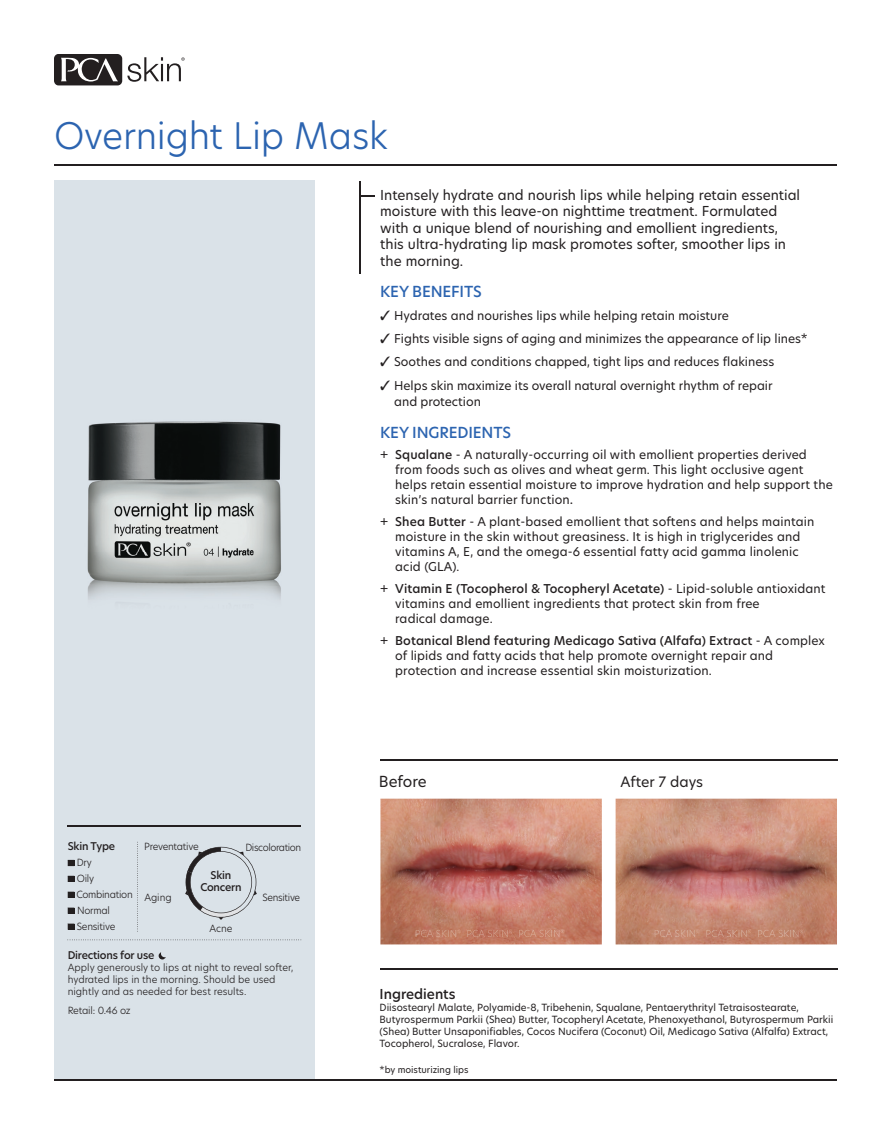
<style>
.page{position:relative;width:891px;height:1134px;background:#fff}
.page>*{position:absolute;margin:0;border:0;box-sizing:border-box;transform-origin:0 0}
.t1{font:300 36px "Hero New";letter-spacing:-.01em;color:#2c64b0}
.t2{font:500 15px "Hero New";letter-spacing:-.01em;color:#2c64b0}
.t3{font:15px "Hero New";letter-spacing:-.005em;color:#231f20}
.t4{font:14.1px "Hero New";color:#231f20}
.t5{font:13.5px/16.5px "Hero New";color:#231f20}
.t6{font:500 13.5px "Hero New";color:#231f20}
.t7{font:12px/15px "Hero New";letter-spacing:.01em;color:#231f20}
.t8{font:500 10.5px/12px "Hero New";letter-spacing:-.02em;color:#231f20;text-align:center}
.t9{font:9.75px/12px "Hero New";color:#231f20}
.t10{font:300 9.75px/12px "Hero New";letter-spacing:-.005em;color:#231f20}
.t11{font:300 9.75px/15.9px "Hero New";letter-spacing:-.025em;color:#231f20}
.t12{font:300 9.75px "Hero New";letter-spacing:-.03em;color:#231f20}
.t13{font:300 9.75px "Hero New";letter-spacing:-.04em;color:#231f20}
.t14{font:9px "Hero New";color:#231f20}
.s1{font-weight:500}
.s2{font-size:13.5px}
</style>
<div class="page">
<svg style="left:54px;top:54px;width:131px;height:32px"></svg>
<div style="left:54px;top:180px;width:261px;height:899px;background:#dae2e8"></div>
<hr style="left:380px;top:759px;width:458px;height:1px;background:#231f20">
<hr style="left:67px;top:825px;width:234px;height:2px;background:#231f20">
<svg style="left:67px;top:940px;width:234px;height:1px"></svg>
<svg style="left:137px;top:842px;width:1px;height:90px"></svg>
<svg style="left:68px;top:860px;width:6px;height:6px"></svg>
<svg style="left:68px;top:876px;width:6px;height:6px"></svg>
<svg style="left:68px;top:892px;width:6px;height:6px"></svg>
<svg style="left:68px;top:908px;width:6px;height:6px"></svg>
<svg style="left:68px;top:923px;width:6px;height:7px"></svg>
<hr style="left:380px;top:968px;width:458px;height:2px;background:#231f20">
<hr style="left:54px;top:1079px;width:783px;height:2px;background:#231f20">
<hr style="left:359px;top:181px;width:2px;height:93px;background:#231f20">
<svg style="left:361px;top:195px;width:13px;height:1px"></svg>
<hr style="left:54px;top:164px;width:783px;height:1px;background:#231f20">
<svg style="left:185px;top:847px;width:72px;height:73px"></svg>
<img style="left:87px;top:421px;width:194px;height:178px">
<svg style="left:159px;top:952px;width:7px;height:7px"></svg>
<img style="left:380px;top:799px;width:222px;height:145px">
<img style="left:616px;top:799px;width:221px;height:145px">
<img style="left:416px;top:930px;width:40px;height:7px">
<svg style="left:457px;top:930px;width:4px;height:3px"></svg>
<img style="left:461px;top:930px;width:47px;height:7px">
<img style="left:513px;top:930px;width:46px;height:7px">
<img style="left:655px;top:930px;width:40px;height:7px">
<svg style="left:696px;top:930px;width:4px;height:3px"></svg>
<img style="left:700px;top:930px;width:47px;height:7px">
<img style="left:752px;top:930px;width:46px;height:7px">
<h1 class="t1" style="left:54px;top:111px;width:335px">Overnight Lip Mask</h1>
<p class="t5" style="left:380px;top:186px;width:421px">Intensely hydrate and nourish lips while helping retain essential moisture with this leave-on nighttime treatment. Formulated with a unique blend of nourishing and emollient ingredients, this ultra-hydrating lip mask promotes softer, smoother lips in the morning.</p>
<p class="t2" style="left:380px;top:282px;width:103px">KEY BENEFITS</p>
<p class="t7" style="left:380px;top:308px;width:350px">✓ Hydrates and nourishes lips while helping retain moisture</p>
<p class="t7" style="left:380px;top:331px;width:429px">✓ Fights visible signs of aging and minimizes the appearance of lip lines*</p>
<p class="t7" style="left:380px;top:354px;width:396px">✓ Soothes and conditions chapped, tight lips and reduces flakiness</p>
<p class="t7" style="left:394px;top:377px;width:380px;line-height:16.5px;text-indent:-14px">✓ Helps skin maximize its overall natural overnight rhythm of repair and protection</p>
<p class="t2" style="left:380px;top:422px;width:132px">KEY INGREDIENTS</p>
<p class="t7" style="left:395px;top:447px;width:439px;text-indent:-15px">+ <span class="s1">Squalane</span> - A naturally-occurring oil with emollient properties derived from foods such as olives and wheat germ. This light occlusive agent helps retain essential moisture to improve hydration and help support the skin’s natural barrier function<span class="s2">.</span></p>
<p class="t7" style="left:395px;top:514px;width:421px;text-indent:-15px">+ <span class="s1">Shea Butter</span> - A plant-based emollient that softens and helps maintain moisture in the skin without greasiness. It is high in triglycerides and vitamins A, E, and the omega-6 essential fatty acid gamma linolenic acid (GLA).</p>
<p class="t7" style="left:395px;top:581px;width:432px;text-indent:-15px">+ <span class="s1">Vitamin E (Tocopherol &amp; Tocopheryl Acetate)</span> - Lipid-soluble antioxidant vitamins and emollient ingredients that protect skin from free<br>radical damage.</p>
<p class="t7" style="left:395px;top:633px;width:431px;text-indent:-15px">+ <span class="s1">Botanical Blend featuring Medicago Sativa (Alfafa) Extract</span> - A complex of lipids and fatty acids that help promote overnight repair and protection and increase essential skin moisturization.</p>
<p class="t8" style="left:68px;top:840px;width:49px">Skin Type</p>
<p class="t11" style="left:76px;top:854px;width:58px">Dry<br>Oily<br>Combination<br>Normal<br>Sensitive</p>
<p class="t12" style="left:144px;top:840px;width:56px">Preventative</p>
<p class="t13" style="left:245px;top:841px;width:57px">Discoloration</p>
<p class="t8" style="left:200px;top:869px;width:43px">Skin<br>Concern</p>
<p class="t10" style="left:144px;top:891px;width:29px">Aging</p>
<p class="t12" style="left:262px;top:891px;width:39px">Sensitive</p>
<p class="t10" style="left:209px;top:923px;width:25px">Acne</p>
<p class="t8" style="left:68px;top:949px;width:88px">Directions for use</p>
<p class="t10" style="left:68px;top:961px;width:227px">Apply generously to lips at night to reveal softer, hydrated lips in the morning. Should be used nightly and as needed for best results.</p>
<p class="t11" style="left:68px;top:1002px;width:64px">Retail: 0.46 oz</p>
<p class="t3" style="left:379px;top:771px;width:49px">Before</p>
<p class="t4" style="left:621px;top:772px;width:84px">After 7 days</p>
<p class="t6" style="left:380px;top:984px;width:78px">Ingredients</p>
<p class="t9" style="left:380px;top:1001px;width:455px">Diisostearyl Malate, Polyamide-8, Tribehenin, Squalane, Pentaerythrityl Tetraisostearate, Butyrospermum Parkii (Shea) Butter, Tocopheryl Acetate, Phenoxyethanol, Butyrospermum Parkii (Shea) Butter Unsaponifiables, Cocos Nucifera (Coconut) Oil, Medicago Sativa (Alfalfa) Extract, Tocopherol, Sucralose, Flavor.</p>
<p class="t14" style="left:380px;top:1064px;width:90px">*by moisturizing lips</p>
</div>
